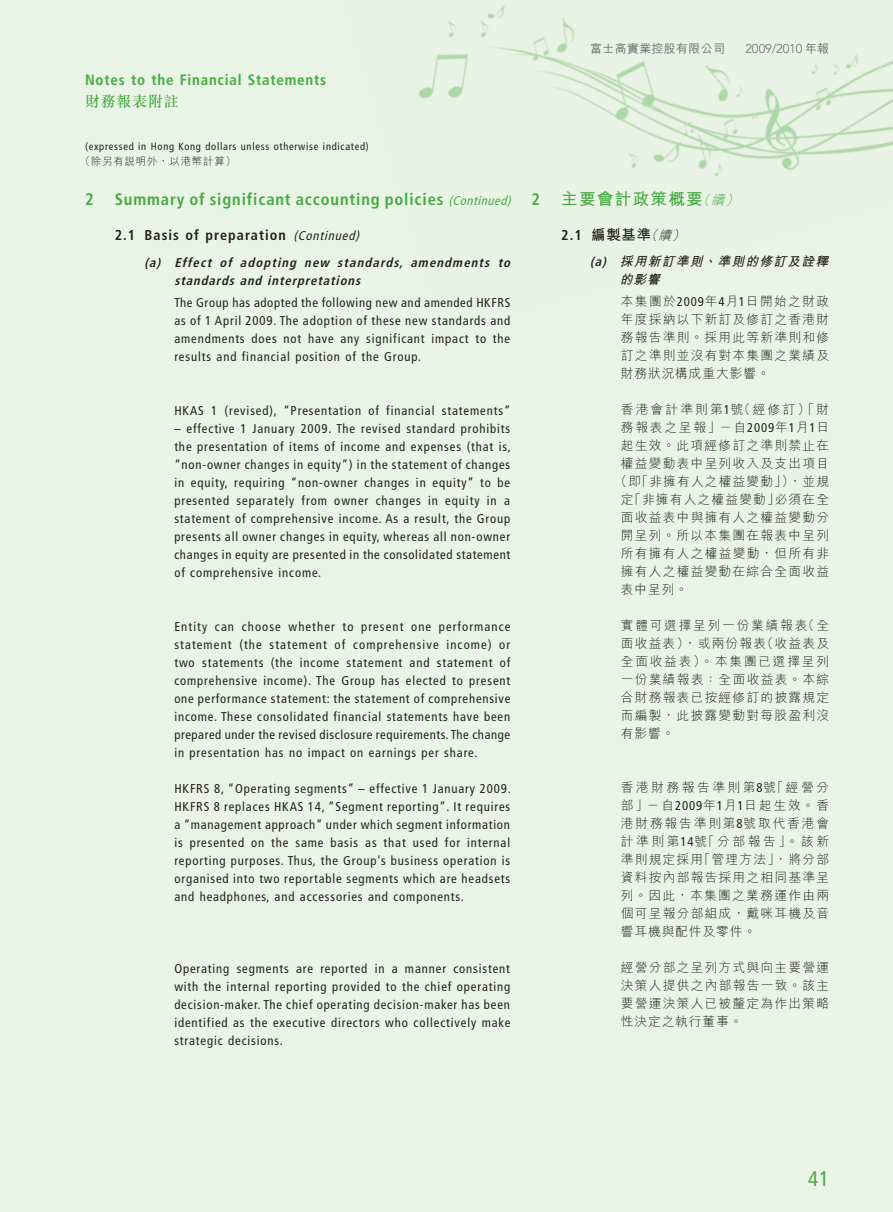
<style>
.page{position:relative;width:893px;height:1212px;background:#eaf4e6}
.page>*{position:absolute;margin:0;border:0;box-sizing:border-box;transform-origin:0 0}
.t1{font:condensed 21px "Frutiger LT Std";color:#46aa42}
.t2{font:700 condensed 16.5px "Frutiger LT Std";letter-spacing:.055em;color:#46aa42}
.t3{font:700 16.5px "M Hei HK";letter-spacing:.08em;color:#46aa42}
.t4{font:700 condensed 15px/22.5px "Frutiger LT Std";letter-spacing:.05em;color:#46aa42}
.t5{font:700 condensed 14.25px "Frutiger LT Std";letter-spacing:.07em;color:#231f20}
.t6{font:700 14.25px "M Hei HK";color:#231f20}
.t7{font:condensed 12.75px/18px "Frutiger LT Std";letter-spacing:.07em;color:#231f20;text-align:justify}
.t8{font:300 12.75px/18px "M Hei HK";letter-spacing:.095em;color:#231f20;text-align:justify}
.t9{font:italic 700 condensed 12.75px/18px "Frutiger LT Std";color:#231f20}
.t10{font:italic 700 12.75px/18px "M Hei HK";color:#231f20}
.t11{font:300 12.75px "M Hei HK";letter-spacing:.165em;color:#231f20}
.t12{font:300 12.75px "Avenir LT Std";letter-spacing:-.01em;color:#6c6d70}
.t13{font:500 12px "M Hei HK";letter-spacing:.025em;color:#6c6d70}
.t14{font:condensed 10.5px/15px "Frutiger LT Std";letter-spacing:.07em;color:#231f20}
.s1{font-family:"M Sung HK";font-weight:500;font-stretch:normal}
.s2{font-family:"M Hei HK";font-weight:300;font-stretch:normal}
.s3{font-weight:400;font-style:italic;font-size:12.75px}
.s4{font-family:"M Hei HK";font-weight:500;font-size:12px}
.s5{font-weight:300;font-style:italic;font-size:13.5px}
.s6{font-family:"Frutiger LT Std";font-stretch:condensed}
.s7{font-weight:300;font-style:italic;font-size:12.75px}
.s8{font-family:"Frutiger LT Std";font-weight:400;font-stretch:condensed}
</style>
<div class="page">
<img style="left:418px;top:5px;width:475px;height:172px">
<p class="t4" style="left:85px;top:68px;width:243px">Notes to the Financial Statements<span class="s1">財務報表附註</span></p>
<p class="t14" style="left:80px;top:139px;width:291px;text-indent:5px">(expressed in Hong Kong dollars unless otherwise indicated)<span class="s2">（除另有說明外，以港幣計算）</span></p>
<p class="t2" style="left:85px;top:190px;width:10px">2</p>
<p class="t2" style="left:115px;top:190px;width:401px">Summary of significant accounting policies <span class="s3">(Continued)</span></p>
<p class="t5" style="left:115px;top:227px;width:249px">2.1 Basis of preparation <span class="s3">(Continued)</span></p>
<p class="t9" style="left:174px;top:253px;width:341px;text-indent:-30px">(a) Effect of adopting new standards, amendments to standards and interpretations</p>
<p class="t7" style="left:174px;top:293px;width:338px">The Group has adopted the following new and amended HKFRS as of 1 April 2009. The adoption of these new standards and amendments does not have any significant impact to the results and financial position of the Group.</p>
<p class="t7" style="left:174px;top:401px;width:338px">HKAS 1 (revised), “Presentation of financial statements”</p>
<p class="t7" style="left:174px;top:419px;width:338px">– effective 1 January 2009. The revised standard prohibits the presentation of items of income and expenses (that is, “non-owner changes in equity”) in the statement of changes in equity, requiring “non-owner changes in equity” to be presented separately from owner changes in equity in a statement of comprehensive income. As a result, the Group presents all owner changes in equity, whereas all non-owner changes in equity are presented in the consolidated statement of comprehensive income.</p>
<p class="t7" style="left:174px;top:617px;width:338px">Entity can choose whether to present one performance statement (the statement of comprehensive income) or two statements (the income statement and statement of comprehensive income). The Group has elected to present one performance statement: the statement of comprehensive income. These consolidated financial statements have been prepared under the revised disclosure requirements. The change in presentation has no impact on earnings per share.</p>
<p class="t7" style="left:174px;top:779px;width:338px">HKFRS 8, “Operating segments” – effective 1 January 2009.<br>HKFRS 8 replaces HKAS 14, “Segment reporting”. It requires a “management approach” under which segment information is presented on the same basis as that used for internal reporting purposes. Thus, the Group’s business operation is organised into two reportable segments which are headsets and headphones, and accessories and components.</p>
<p class="t7" style="left:174px;top:959px;width:337px">Operating segments are reported in a manner consistent with the internal reporting provided to the chief operating decision-maker. The chief operating decision-maker has been identified as the executive directors who collectively make strategic decisions.</p>
<p class="t13" style="left:590px;top:40px;width:136px">富士高實業控股有限公司</p>
<p class="t12" style="left:745px;top:41px;width:85px">2009/2010 <span class="s4">年報</span></p>
<p class="t2" style="left:531px;top:189px;width:10px">2</p>
<p class="t3" style="left:561px;top:187px;width:183px">主要會計政策概要<span class="s5">（續）</span></p>
<p class="t6" style="left:561px;top:224px;width:129px"><span class="s6">2.1</span> 編製基準<span class="s7">（續）</span></p>
<p class="t10" style="left:620px;top:251px;width:214px;text-indent:-30px"><span class="s6">(a)</span> 採用新訂準則、準則的修訂及詮釋的影響</p>
<p class="t8" style="left:621px;top:292px;width:210px">本集團於<span class="s8">2009</span>年<span class="s8">4</span>月<span class="s8">1</span>日開始之財政年度採納以下新訂及修訂之香港財務報告準則。採用此等新準則和修訂之準則並沒有對本集團之業績及財務狀況構成重大影響。</p>
<p class="t11" style="left:621px;top:401px;width:210px">香港會計準則第<span class="s8">1</span>號（經修訂）「財</p>
<p class="t8" style="left:621px;top:418px;width:210px">務報表之呈報」－自<span class="s8">2009</span>年<span class="s8">1</span>月<span class="s8">1</span>日</p>
<p class="t8" style="left:621px;top:436px;width:210px">起生效。此項經修訂之準則禁止在</p>
<p class="t8" style="left:621px;top:454px;width:210px">權益變動表中呈列收入及支出項目</p>
<p class="t8" style="left:614px;top:472px;width:216px">（即「非擁有人之權益變動」），並規</p>
<p class="t8" style="left:621px;top:490px;width:210px">定「非擁有人之權益變動」必須在全</p>
<p class="t8" style="left:621px;top:508px;width:210px">面收益表中與擁有人之權益變動分</p>
<p class="t8" style="left:621px;top:526px;width:210px">開呈列。所以本集團在報表中呈列</p>
<p class="t8" style="left:621px;top:544px;width:210px">所有擁有人之權益變動，但所有非</p>
<p class="t8" style="left:621px;top:562px;width:210px">擁有人之權益變動在綜合全面收益</p>
<p class="t8" style="left:621px;top:580px;width:69px">表中呈列。</p>
<p class="t8" style="left:621px;top:616px;width:210px">實體可選擇呈列一份業績報表（全面收益表），或兩份報表（收益表及全面收益表）。本集團已選擇呈列一份業績報表：全面收益表。本綜合財務報表已按經修訂的披露規定而編製，此披露變動對每股盈利沒有影響。</p>
<p class="t8" style="left:621px;top:778px;width:210px">香港財務報告準則第<span class="s8">8</span>號「經營分部」－自<span class="s8">2009</span>年<span class="s8">1</span>月<span class="s8">1</span>日起生效。香港財務報告準則第<span class="s8">8</span>號取代香港會計準則第<span class="s8">14</span>號「分部報告」。該新準則規定採用「管理方法」，將分部資料按內部報告採用之相同基準呈列。因此，本集團之業務運作由兩個可呈報分部組成，戴咪耳機及音響耳機與配件及零件。</p>
<p class="t8" style="left:621px;top:958px;width:210px">經營分部之呈列方式與向主要營運決策人提供之內部報告一致。該主要營運決策人已被釐定為作出策略性決定之執行董事。</p>
<p class="t1" style="left:808px;top:1166px;width:23px">41</p>
</div>
